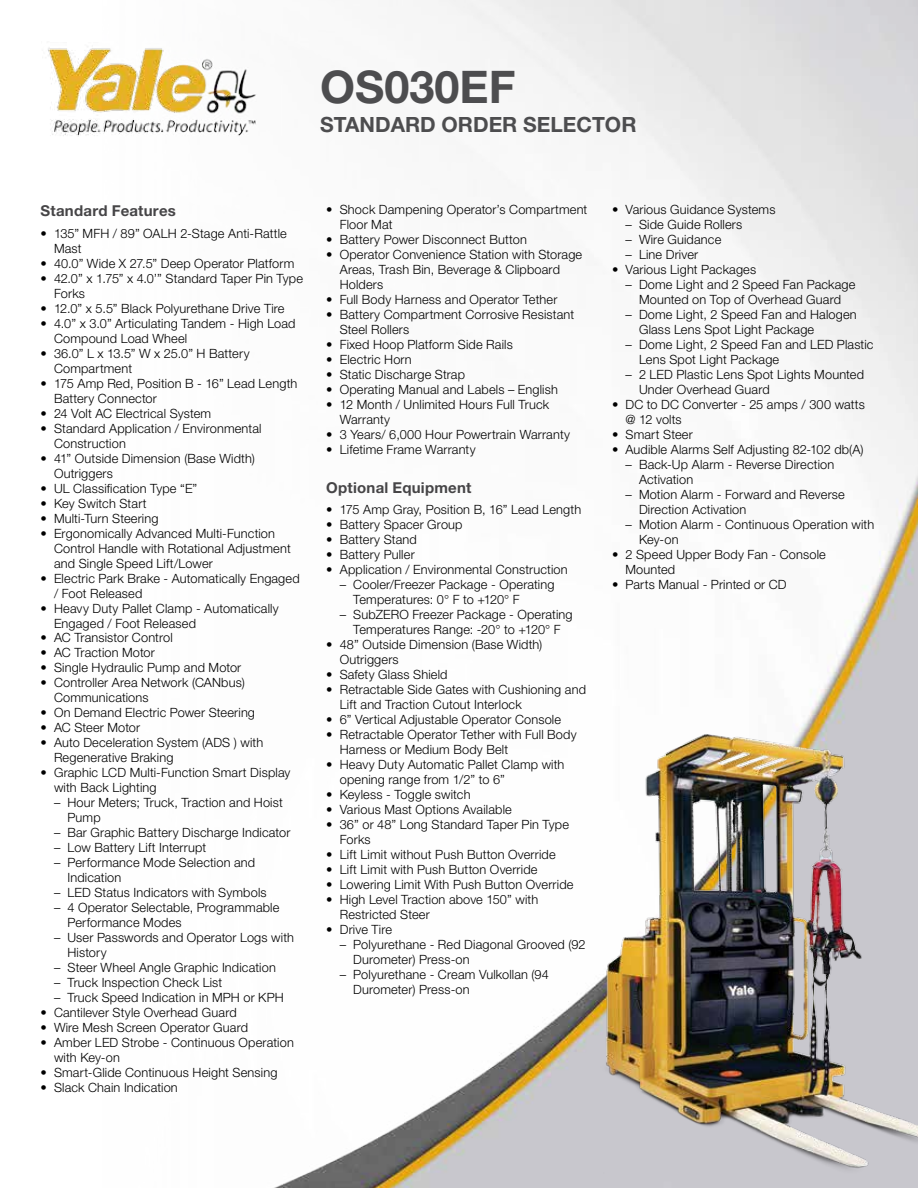
<style>
.page{position:relative;width:918px;height:1188px;background:#fff}
.page>*{position:absolute;margin:0;border:0;box-sizing:border-box;transform-origin:0 0}
.t1{font:700 45px "Helvetica Neue LT Std";color:#4d4d4f}
.t2{font:700 21px "Helvetica Neue LT Std";color:#4d4d4f}
.t3{font:700 15px "Helvetica Neue LT Std";letter-spacing:.015em;color:#464547}
.t4{font:300 12.75px/15px "Helvetica Neue LT Std";letter-spacing:.015em;color:#000}
</style>
<div class="page">
<img style="left:48px;top:0;width:870px;height:1188px">
<img style="left:589px;top:734px;width:329px;height:454px">
<h1 class="t1" style="left:320px;top:59px;width:197px">OS030EF</h1>
<h2 class="t2" style="left:320px;top:112px;width:318px">STANDARD ORDER SELECTOR</h2>
<p class="t3" style="left:40px;top:201px;width:137px">Standard Features</p>
<p class="t4" style="left:54px;top:225px;width:234px;text-indent:-14px">• 135” MFH / 89” OALH 2-Stage Anti-Rattle<br>Mast</p>
<p class="t4" style="left:40px;top:255px;width:255px">• 40.0” Wide X 27.5” Deep Operator Platform</p>
<p class="t4" style="left:54px;top:270px;width:250px;text-indent:-14px">• 42.0” x 1.75” x 4.0’” Standard Taper Pin Type<br>Forks</p>
<p class="t4" style="left:40px;top:300px;width:246px">• 12.0” x 5.5” Black Polyurethane Drive Tire</p>
<p class="t4" style="left:54px;top:315px;width:243px;text-indent:-14px">• 4.0” x 3.0” Articulating Tandem - High Load<br>Compound Load Wheel</p>
<p class="t4" style="left:54px;top:345px;width:197px;text-indent:-14px">• 36.0” L x 13.5” W x 25.0” H Battery<br>Compartment</p>
<p class="t4" style="left:54px;top:375px;width:245px;text-indent:-14px">• 175 Amp Red, Position B - 16” Lead Length<br>Battery Connector</p>
<p class="t4" style="left:40px;top:405px;width:172px">• 24 Volt AC Electrical System</p>
<p class="t4" style="left:54px;top:420px;width:209px;text-indent:-14px">• Standard Application / Environmental<br>Construction</p>
<p class="t4" style="left:54px;top:450px;width:202px;text-indent:-14px">• 41” Outside Dimension (Base Width)<br>Outriggers</p>
<p class="t4" style="left:40px;top:480px;width:158px">• UL Classification Type “E”</p>
<p class="t4" style="left:40px;top:495px;width:108px">• Key Switch Start</p>
<p class="t4" style="left:40px;top:510px;width:120px">• Multi-Turn Steering</p>
<p class="t4" style="left:54px;top:525px;width:238px;text-indent:-14px">• Ergonomically Advanced Multi-Function<br>Control Handle with Rotational Adjustment and Single Speed Lift/Lower</p>
<p class="t4" style="left:54px;top:570px;width:247px;text-indent:-14px">• Electric Park Brake - Automatically Engaged / Foot Released</p>
<p class="t4" style="left:54px;top:600px;width:226px;text-indent:-14px">• Heavy Duty Pallet Clamp - Automatically<br>Engaged / Foot Released</p>
<p class="t4" style="left:40px;top:630px;width:134px">• AC Transistor Control</p>
<p class="t4" style="left:40px;top:645px;width:116px">• AC Traction Motor</p>
<p class="t4" style="left:40px;top:660px;width:202px">• Single Hydraulic Pump and Motor</p>
<p class="t4" style="left:54px;top:675px;width:192px;text-indent:-14px">• Controller Area Network (CANbus)<br>Communications</p>
<p class="t4" style="left:40px;top:705px;width:216px">• On Demand Electric Power Steering</p>
<p class="t4" style="left:40px;top:720px;width:101px">• AC Steer Motor</p>
<p class="t4" style="left:54px;top:735px;width:211px;text-indent:-14px">• Auto Deceleration System (ADS ) with<br>Regenerative Braking</p>
<p class="t4" style="left:54px;top:765px;width:238px;text-indent:-14px">• Graphic LCD Multi-Function Smart Display with Back Lighting</p>
<p class="t4" style="left:68px;top:795px;width:217px;text-indent:-14px">– Hour Meters; Truck, Traction and Hoist<br>Pump</p>
<p class="t4" style="left:54px;top:825px;width:238px">– Bar Graphic Battery Discharge Indicator</p>
<p class="t4" style="left:54px;top:840px;width:154px">– Low Battery Lift Interrupt</p>
<p class="t4" style="left:68px;top:855px;width:189px;text-indent:-14px">– Performance Mode Selection and<br>Indication</p>
<p class="t4" style="left:54px;top:885px;width:214px">– LED Status Indicators with Symbols</p>
<p class="t4" style="left:68px;top:900px;width:213px;text-indent:-14px">– 4 Operator Selectable, Programmable<br>Performance Modes</p>
<p class="t4" style="left:68px;top:930px;width:228px;text-indent:-14px">– User Passwords and Operator Logs with<br>History</p>
<p class="t4" style="left:54px;top:960px;width:223px">– Steer Wheel Angle Graphic Indication</p>
<p class="t4" style="left:54px;top:975px;width:170px">– Truck Inspection Check List</p>
<p class="t4" style="left:54px;top:990px;width:231px">– Truck Speed Indication in MPH or KPH</p>
<p class="t4" style="left:40px;top:1005px;width:198px">• Cantilever Style Overhead Guard</p>
<p class="t4" style="left:40px;top:1020px;width:209px">• Wire Mesh Screen Operator Guard</p>
<p class="t4" style="left:54px;top:1035px;width:241px;text-indent:-14px">• Amber LED Strobe - Continuous Operation with Key-on</p>
<p class="t4" style="left:40px;top:1065px;width:238px">• Smart-Glide Continuous Height Sensing</p>
<p class="t4" style="left:40px;top:1080px;width:139px">• Slack Chain Indication</p>
<p class="t4" style="left:340px;top:202px;width:249px;text-indent:-14px">• Shock Dampening Operator’s Compartment<br>Floor Mat</p>
<p class="t4" style="left:326px;top:232px;width:202px">• Battery Power Disconnect Button</p>
<p class="t4" style="left:340px;top:247px;width:244px;text-indent:-14px">• Operator Convenience Station with Storage<br>Areas, Trash Bin, Beverage &amp; Clipboard<br>Holders</p>
<p class="t4" style="left:326px;top:292px;width:233px">• Full Body Harness and Operator Tether</p>
<p class="t4" style="left:340px;top:307px;width:236px;text-indent:-14px">• Battery Compartment Corrosive Resistant<br>Steel Rollers</p>
<p class="t4" style="left:326px;top:337px;width:188px">• Fixed Hoop Platform Side Rails</p>
<p class="t4" style="left:326px;top:352px;width:87px">• Electric Horn</p>
<p class="t4" style="left:326px;top:367px;width:140px">• Static Discharge Strap</p>
<p class="t4" style="left:326px;top:382px;width:233px">• Operating Manual and Labels – English</p>
<p class="t4" style="left:340px;top:397px;width:211px;text-indent:-14px">• 12 Month / Unlimited Hours Full Truck<br>Warranty</p>
<p class="t4" style="left:326px;top:427px;width:245px">• 3 Years/ 6,000 Hour Powertrain Warranty</p>
<p class="t4" style="left:326px;top:442px;width:151px">• Lifetime Frame Warranty</p>
<p class="t3" style="left:326px;top:478px;width:147px">Optional Equipment</p>
<p class="t4" style="left:326px;top:502px;width:256px">• 175 Amp Gray, Position B, 16” Lead Length</p>
<p class="t4" style="left:326px;top:517px;width:138px">• Battery Spacer Group</p>
<p class="t4" style="left:326px;top:532px;width:92px">• Battery Stand</p>
<p class="t4" style="left:326px;top:547px;width:90px">• Battery Puller</p>
<p class="t4" style="left:326px;top:562px;width:243px">• Application / Environmental Construction</p>
<p class="t4" style="left:353px;top:577px;width:203px;text-indent:-14px">– Cooler/Freezer Package - Operating<br>Temperatures: 0° F to +120° F</p>
<p class="t4" style="left:340px;top:607px;width:234px;text-align:center">– SubZERO Freezer Package - Operating<br>Temperatures Range: -20° to +120° F</p>
<p class="t4" style="left:340px;top:637px;width:204px;text-indent:-14px">• 48” Outside Dimension (Base Width)<br>Outriggers</p>
<p class="t4" style="left:326px;top:667px;width:123px">• Safety Glass Shield</p>
<p class="t4" style="left:340px;top:682px;width:248px;text-indent:-14px">• Retractable Side Gates with Cushioning and<br>Lift and Traction Cutout Interlock</p>
<p class="t4" style="left:326px;top:712px;width:236px">• 6” Vertical Adjustable Operator Console</p>
<p class="t4" style="left:340px;top:727px;width:238px;text-indent:-14px">• Retractable Operator Tether with Full Body<br>Harness or Medium Body Belt</p>
<p class="t4" style="left:340px;top:757px;width:226px;text-indent:-14px">• Heavy Duty Automatic Pallet Clamp with opening range from 1/2” to 6”</p>
<p class="t4" style="left:326px;top:787px;width:146px">• Keyless - Toggle switch</p>
<p class="t4" style="left:326px;top:802px;width:187px">• Various Mast Options Available</p>
<p class="t4" style="left:340px;top:817px;width:231px;text-indent:-14px">• 36” or 48” Long Standard Taper Pin Type<br>Forks</p>
<p class="t4" style="left:326px;top:847px;width:231px">• Lift Limit without Push Button Override</p>
<p class="t4" style="left:326px;top:862px;width:213px">• Lift Limit with Push Button Override</p>
<p class="t4" style="left:326px;top:877px;width:249px">• Lowering Limit With Push Button Override</p>
<p class="t4" style="left:340px;top:892px;width:200px;text-indent:-14px">• High Level Traction above 150” with<br>Restricted Steer</p>
<p class="t4" style="left:326px;top:922px;width:67px">• Drive Tire</p>
<p class="t4" style="left:353px;top:937px;width:234px;text-indent:-14px">– Polyurethane - Red Diagonal Grooved (92<br>Durometer) Press-on</p>
<p class="t4" style="left:353px;top:967px;width:197px;text-indent:-14px">– Polyurethane - Cream Vulkollan (94<br>Durometer) Press-on</p>
<p class="t4" style="left:612px;top:202px;width:165px">• Various Guidance Systems</p>
<p class="t4" style="left:626px;top:217px;width:118px">– Side Guide Rollers</p>
<p class="t4" style="left:626px;top:232px;width:97px">– Wire Guidance</p>
<p class="t4" style="left:626px;top:247px;width:74px">– Line Driver</p>
<p class="t4" style="left:612px;top:262px;width:146px">• Various Light Packages</p>
<p class="t4" style="left:626px;top:277px;width:231px;text-align:center">– Dome Light and 2 Speed Fan Package<br>Mounted on Top of Overhead Guard</p>
<p class="t4" style="left:639px;top:307px;width:219px;text-indent:-14px">– Dome Light, 2 Speed Fan and Halogen<br>Glass Lens Spot Light Package</p>
<p class="t4" style="left:639px;top:337px;width:236px;text-indent:-14px">– Dome Light, 2 Speed Fan and LED Plastic<br>Lens Spot Light Package</p>
<p class="t4" style="left:639px;top:367px;width:227px;text-indent:-14px">– 2 LED Plastic Lens Spot Lights Mounted<br>Under Overhead Guard</p>
<p class="t4" style="left:626px;top:397px;width:241px;text-indent:-14px">• DC to DC Converter - 25 amps / 300 watts @ 12 volts</p>
<p class="t4" style="left:612px;top:427px;width:82px">• Smart Steer</p>
<p class="t4" style="left:612px;top:442px;width:253px">• Audible Alarms Self Adjusting 82-102 db(A)</p>
<p class="t4" style="left:639px;top:457px;width:197px;text-indent:-14px">– Back-Up Alarm - Reverse Direction<br>Activation</p>
<p class="t4" style="left:639px;top:487px;width:207px;text-indent:-14px">– Motion Alarm - Forward and Reverse<br>Direction Activation</p>
<p class="t4" style="left:639px;top:517px;width:237px;text-indent:-14px">– Motion Alarm - Continuous Operation with<br>Key-on</p>
<p class="t4" style="left:626px;top:547px;width:202px;text-indent:-14px">• 2 Speed Upper Body Fan - Console<br>Mounted</p>
<p class="t4" style="left:612px;top:577px;width:176px">• Parts Manual - Printed or CD</p>
</div>
